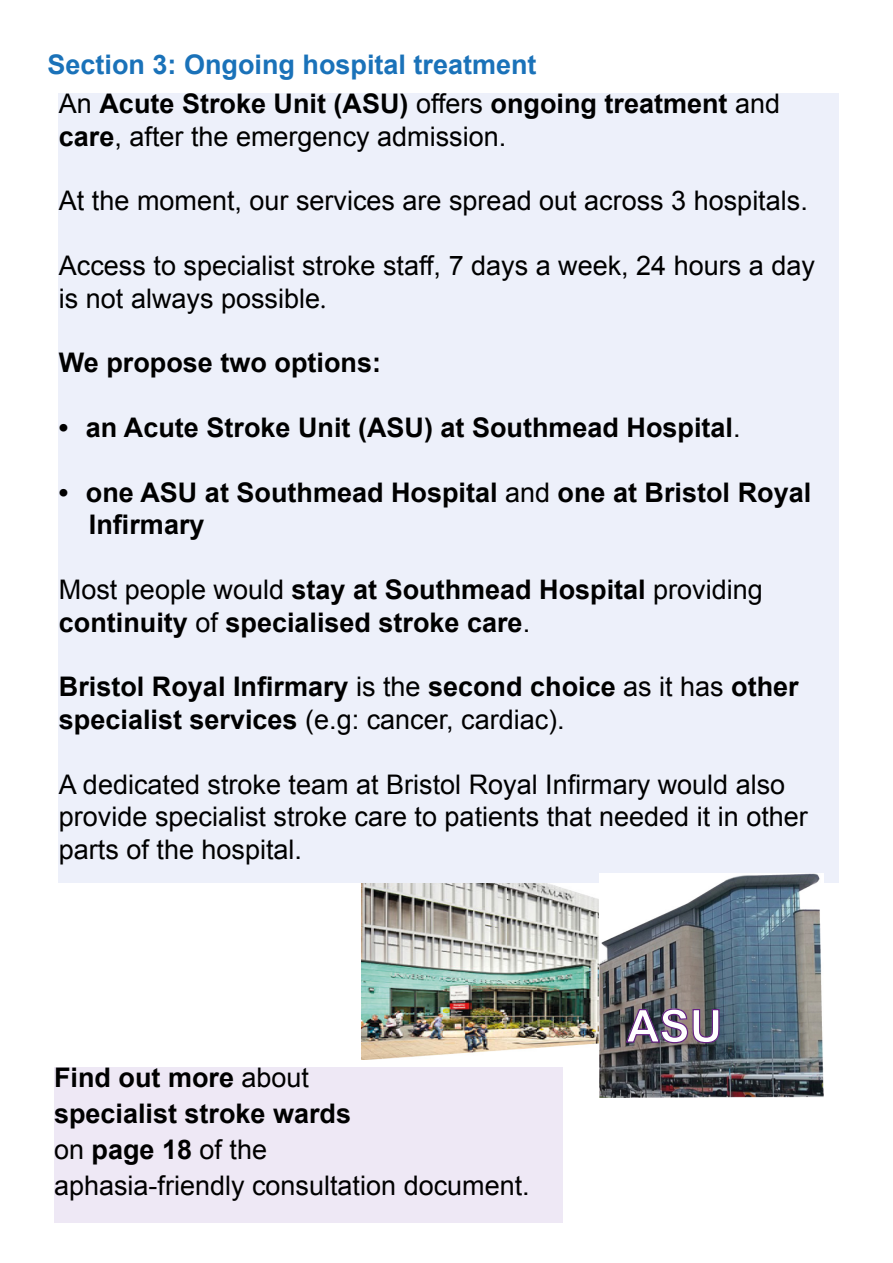
<style>
.page{position:relative;width:893px;height:1263px;background:#fff}
.page>*{position:absolute;margin:0;border:0;box-sizing:border-box;transform-origin:0 0}
.t1{font:700 45.45px "Arial";color:#fff}
.t2{font:27px/32.4px "Arial";color:#000}
.t3{font:700 27px/32.4px "Arial";color:#000}
.s1{color:#1a72b9}
.s2{font-weight:400}
.s3{font-weight:700}
.s4{font-family:"Minion Pro"}
</style>
<div class="page">
<img style="left:361px;top:883px;width:238px;height:177px">
<div style="left:59px;top:94px;width:780px;height:789px;background:#edf0fa"></div>
<div style="left:54px;top:1067px;width:509px;height:156px;background:#eee8f5"></div>
<img style="left:599px;top:873px;width:224px;height:224px">
<p class="t3" style="left:59px;top:45px;width:723px;line-height:39.6px;text-indent:-11px"><span class="s1">Section 3: Ongoing hospital treatment<br></span><span class="s2">An</span> Acute Stroke Unit (ASU) <span class="s2">offers</span> ongoing treatment <span class="s2">and</span></p>
<p class="t2" style="left:59px;top:120px;width:449px"><span class="s3">care</span>, after the emergency admission.</p>
<p class="t2" style="left:59px;top:185px;width:750px">At the moment, our services are spread out across 3 hospitals.</p>
<p class="t2" style="left:59px;top:250px;width:757px">Access to specialist stroke staff, 7 days a week, 24 hours a day is not always possible<span class="s4">.</span></p>
<p class="t3" style="left:59px;top:348px;width:324px">We propose two options:</p>
<p class="t3" style="left:59px;top:412px;width:683px">• an Acute Stroke Unit (ASU) at Southmead Hospital<span class="s2">.</span></p>
<p class="t3" style="left:89px;top:477px;width:724px;text-indent:-30px">• one ASU at Southmead Hospital <span class="s2">and</span> one at Bristol Royal<br>Infirmary</p>
<p class="t3" style="left:59px;top:574px;width:705px"><span class="s2">Most people would</span> stay at Southmead Hospital <span class="s2">providing </span>continuity <span class="s2">of</span> specialised stroke care<span class="s2">.</span></p>
<p class="t3" style="left:59px;top:672px;width:741px">Bristol Royal Infirmary <span class="s2">is the</span> second choice <span class="s2">as it has</span> other specialist services <span class="s2">(e.g: cancer, cardiac).</span></p>
<p class="t2" style="left:59px;top:768px;width:750px">A dedicated stroke team at Bristol Royal Infirmary would also provide specialist stroke care to patients that needed it in other parts of the hospital.</p>
<p class="t2" style="left:54px;top:1060px;width:477px;line-height:36px"><span class="s3">Find out more</span> about<br><span class="s3">specialist stroke wards<br></span>on <span class="s3">page 18</span> of the<br>aphasia-friendly consultation document.</p>
<h1 class="t1" style="left:627px;top:996px;width:97px">ASU</h1>
</div>
